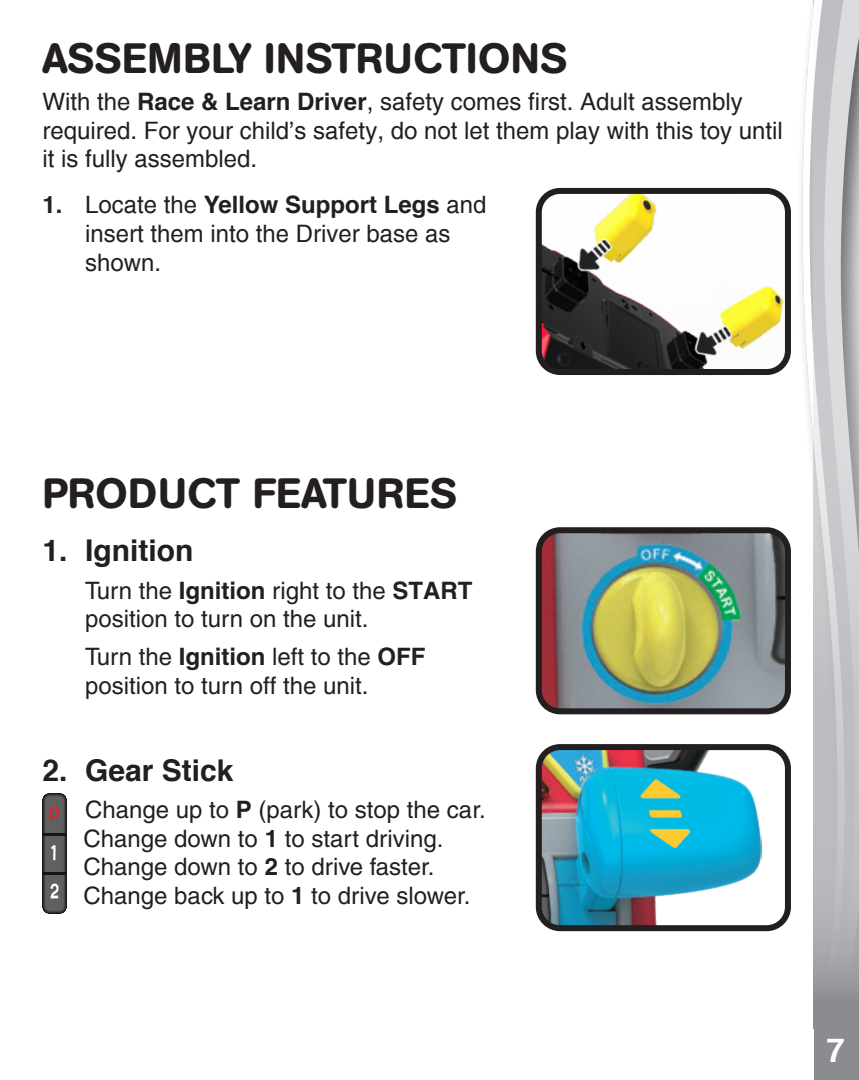
<style>
.page{position:relative;width:859px;height:1080px;background:#fff}
.page>*{position:absolute;margin:0;border:0;box-sizing:border-box;transform-origin:0 0}
.Headline{font:500 42px "AG Book Rounded";letter-spacing:.02em;color:#231f20}
.body_text1{font:500 42px "AG Book Rounded";letter-spacing:.02em;color:#231f20}
.t1{font:700 33px "Helvetica";color:#fff}
.t2{font:700 30px "Helvetica";color:#231f20}
.body_text1-2{font:500 24px/28.8px "Helvetica";color:#231f20}
.Text{font:24px/28.8px "Helvetica";color:#231f20}
.body_text1-3{font:24px/28.8px "Helvetica";color:#231f20}
.s1{font-weight:700}
</style>
<div class="page">
<svg style="left:802px;top:0;width:12px;height:1029px"></svg>
<svg style="left:814px;top:0;width:45px;height:1080px;background:#bdbec0"></svg>
<img style="left:543px;top:751px;width:241px;height:173px">
<div style="left:536px;top:744px;width:255px;height:187px;border:6px solid #231f20;border-radius:21px"></div>
<img style="left:543px;top:534px;width:241px;height:173px">
<div style="left:536px;top:527px;width:255px;height:187px;border:6px solid #231f20;border-radius:21px"></div>
<div style="left:43px;top:793px;width:24px;height:120px;background:#1d1e1e;border-radius:7px"></div>
<svg style="left:43px;top:794px;width:23px;height:119px"></svg>
<svg style="left:44px;top:794px;width:22px;height:118px"></svg>
<div style="left:44px;top:795px;width:21px;height:117px;background:#404041;border-radius:5px"></div>
<div style="left:45px;top:796px;width:19px;height:115px;background:#545657;border-radius:4px"></div>
<div style="left:46px;top:796px;width:17px;height:114px;background:#5f6062;border-radius:4px"></div>
<hr style="left:43px;top:833px;width:24px;height:2px;background:#161614">
<hr style="left:43px;top:873px;width:24px;height:2px;background:#161614">
<svg style="left:50px;top:807px;width:9px;height:15px"></svg>
<svg style="left:51px;top:845px;width:5px;height:15px"></svg>
<svg style="left:50px;top:884px;width:9px;height:14px"></svg>
<img style="left:543px;top:195px;width:241px;height:173px">
<div style="left:536px;top:188px;width:255px;height:187px;border:6px solid #231f20;border-radius:21px"></div>
<p class="Headline" style="left:43px;top:33px;width:526px">ASSEMBLY INSTRUCTIONS</p>
<p class="Text" style="left:43px;top:87px;width:742px">With the <span class="s1">Race &amp; Learn Driver</span>, safety comes first. Adult assembly required. For your child’s safety, do not let them play with this toy until it is fully assembled.</p>
<p class="body_text1-3" style="left:85px;top:191px;width:403px;text-indent:-43px"><span class="s1">1.</span> Locate the <span class="s1">Yellow Support Legs</span> and insert them into the Driver base as shown.</p>
<p class="body_text1" style="left:43px;top:469px;width:416px">PRODUCT FEATURES</p>
<p class="t2" style="left:43px;top:530px;width:152px">1. Ignition</p>
<p class="body_text1-2" style="left:85px;top:576px;width:389px">Turn the <span class="s1">Ignition</span> right to the <span class="s1">START </span>position to turn on the unit.</p>
<p class="body_text1-2" style="left:85px;top:642px;width:342px">Turn the <span class="s1">Ignition</span> left to the <span class="s1">OFF </span>position to turn off the unit.</p>
<p class="t2" style="left:43px;top:750px;width:192px">2. Gear Stick</p>
<p class="body_text1-2" style="left:85px;top:795px;width:402px">Change up to <span class="s1">P</span> (park) to stop the car.</p>
<p class="body_text1-2" style="left:84px;top:824px;width:361px">Change down to <span class="s1">1</span> to start driving.</p>
<p class="body_text1-2" style="left:84px;top:853px;width:352px">Change down to <span class="s1">2</span> to drive faster.</p>
<p class="body_text1-2" style="left:84px;top:881px;width:389px">Change back up to <span class="s1">1</span> to drive slower.</p>
<h2 class="t1" style="left:826px;top:1028px;width:20px">7</h2>
</div>
